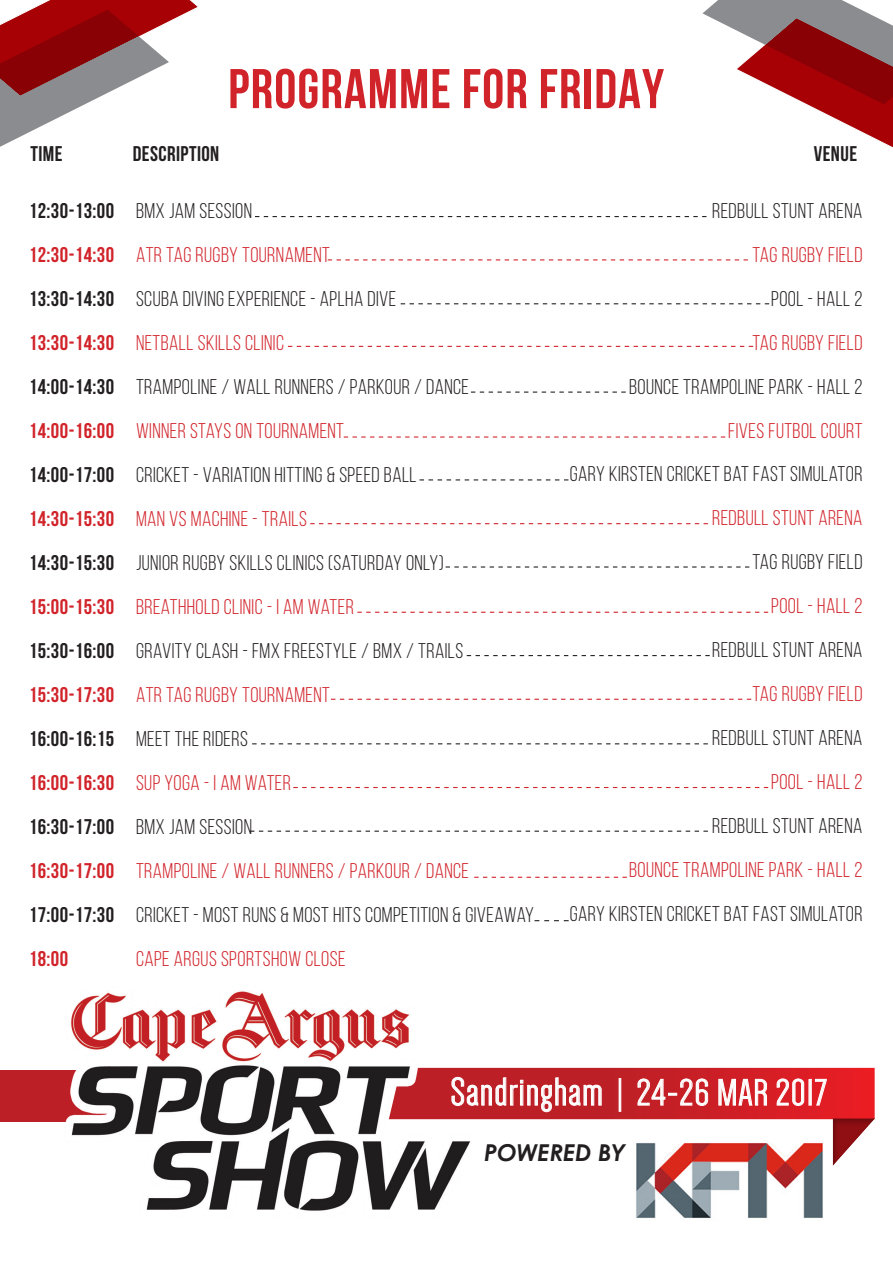
<style>
.page{position:relative;width:893px;height:1263px;background:#fff}
.page>*{position:absolute;margin:0;border:0;box-sizing:border-box;transform-origin:0 0}
.t1{font:700 55.8px "Bebas Neue";letter-spacing:.02em;color:#d1232a}
.t2{font:38.25px "Dense";letter-spacing:.02em;color:#fff;scale:1.14 1}
.t3{font:italic 700 23.25px "Century Gothic";color:#231f20}
.t4{font:21.3px "Bebas Neue";letter-spacing:.02em;color:#231f20}
.t5{font:21.3px "Bebas Neue";letter-spacing:.02em;color:#d1232a}
.t6{font:700 21.3px "Bebas Neue";letter-spacing:.02em;color:#231f20}
.t7{font:700 21.3px "Bebas Neue";letter-spacing:.02em;color:#d1232a}
.s1{font-size:40.5px}
.s2{font-family:"Century Gothic";font-weight:700;font-size:36.75px}
</style>
<div class="page">
<div style="left:0;top:1070px;width:370px;height:52px;background:#bc2026"></div>
<svg style="left:328px;top:259px;width:420px;height:1px"></svg>
<svg style="left:255px;top:216px;width:451px;height:1px"></svg>
<svg style="left:401px;top:303px;width:368px;height:1px"></svg>
<svg style="left:288px;top:346px;width:465px;height:1px"></svg>
<svg style="left:344px;top:436px;width:381px;height:2px"></svg>
<svg style="left:471px;top:392px;width:155px;height:1px"></svg>
<svg style="left:252px;top:743px;width:456px;height:1px"></svg>
<svg style="left:310px;top:523px;width:398px;height:1px"></svg>
<svg style="left:446px;top:566px;width:303px;height:1px"></svg>
<svg style="left:419px;top:479px;width:149px;height:1px"></svg>
<svg style="left:534px;top:920px;width:35px;height:1px"></svg>
<svg style="left:0;top:0;width:198px;height:147px"></svg>
<svg style="left:357px;top:612px;width:411px;height:1px"></svg>
<svg style="left:467px;top:655px;width:243px;height:1px"></svg>
<svg style="left:331px;top:699px;width:420px;height:1px"></svg>
<svg style="left:293px;top:787px;width:475px;height:1px"></svg>
<svg style="left:250px;top:831px;width:458px;height:1px"></svg>
<svg style="left:474px;top:877px;width:153px;height:1px"></svg>
<svg style="left:702px;top:0;width:191px;height:148px"></svg>
<svg style="left:481px;top:1068px;width:394px;height:98px"></svg>
<img style="left:633px;top:1140px;width:192px;height:78px">
<img style="left:65px;top:991px;width:416px;height:220px">
<p class="t1" style="left:228px;top:58px;width:437px">PROGRAMME FOR FRIDAY</p>
<p class="t6" style="left:30px;top:142px;width:34px">TIME</p>
<p class="t6" style="left:133px;top:142px;width:88px">DESCRIPTION</p>
<p class="t6" style="left:814px;top:142px;width:45px">VENUE</p>
<p class="t6" style="left:29px;top:199px;width:87px">12:30-13:00</p>
<p class="t7" style="left:29px;top:243px;width:87px">12:30-14:30</p>
<p class="t6" style="left:29px;top:287px;width:87px">13:30-14:30</p>
<p class="t7" style="left:29px;top:331px;width:87px">13:30-14:30</p>
<p class="t6" style="left:29px;top:375px;width:87px">14:00-14:30</p>
<p class="t7" style="left:29px;top:419px;width:87px">14:00-16:00</p>
<p class="t6" style="left:29px;top:463px;width:87px">14:00-17:00</p>
<p class="t7" style="left:29px;top:507px;width:87px">14:30-15:30</p>
<p class="t6" style="left:29px;top:551px;width:87px">14:30-15:30</p>
<p class="t7" style="left:29px;top:595px;width:87px">15:00-15:30</p>
<p class="t6" style="left:29px;top:639px;width:87px">15:30-16:00</p>
<p class="t7" style="left:29px;top:683px;width:87px">15:30-17:30</p>
<p class="t6" style="left:29px;top:727px;width:87px">16:00-16:15</p>
<p class="t7" style="left:29px;top:771px;width:87px">16:00-16:30</p>
<p class="t6" style="left:29px;top:815px;width:87px">16:30-17:00</p>
<p class="t7" style="left:29px;top:859px;width:87px">16:30-17:00</p>
<p class="t6" style="left:29px;top:902px;width:87px">17:00-17:30</p>
<p class="t7" style="left:29px;top:946px;width:41px">18:00</p>
<p class="t4" style="left:136px;top:199px;width:118px">BMX JAM SESSION</p>
<p class="t5" style="left:136px;top:243px;width:195px">ATR TAG RUGBY TOURNAMENT</p>
<p class="t4" style="left:136px;top:287px;width:262px">SCUBA DIVING EXPERIENCE - APLHA DIVE</p>
<p class="t5" style="left:136px;top:331px;width:149px">NETBALL SKILLS CLINIC</p>
<p class="t4" style="left:136px;top:375px;width:335px">TRAMPOLINE / WALL RUNNERS / PARKOUR / DANCE</p>
<p class="t5" style="left:136px;top:419px;width:209px">WINNER STAYS ON TOURNAMENT</p>
<p class="t4" style="left:136px;top:463px;width:282px">CRICKET - VARIATION HITTING &amp; SPEED BALL</p>
<p class="t5" style="left:136px;top:507px;width:173px">MAN VS MACHINE - TRAILS</p>
<p class="t4" style="left:136px;top:551px;width:309px">JUNIOR RUGBY SKILLS CLINICS (SATURDAY ONLY)</p>
<p class="t5" style="left:136px;top:595px;width:219px">BREATHHOLD CLINIC - I AM WATER</p>
<p class="t4" style="left:136px;top:639px;width:329px">GRAVITY CLASH - FMX FREESTYLE / BMX / TRAILS</p>
<p class="t5" style="left:136px;top:683px;width:195px">ATR TAG RUGBY TOURNAMENT</p>
<p class="t4" style="left:136px;top:727px;width:113px">MEET THE RIDERS</p>
<p class="t5" style="left:136px;top:771px;width:156px">SUP YOGA - I AM WATER</p>
<p class="t4" style="left:136px;top:815px;width:118px">BMX JAM SESSION</p>
<p class="t5" style="left:136px;top:859px;width:335px">TRAMPOLINE / WALL RUNNERS / PARKOUR / DANCE</p>
<p class="t4" style="left:136px;top:903px;width:400px">CRICKET - MOST RUNS &amp; MOST HITS COMPETITION &amp; GIVEAWAY</p>
<p class="t5" style="left:136px;top:947px;width:211px">CAPE ARGUS SPORTSHOW CLOSE</p>
<p class="t4" style="left:712px;top:199px;width:152px">REDBULL STUNT ARENA</p>
<p class="t5" style="left:752px;top:243px;width:112px">TAG RUGBY FIELD</p>
<p class="t4" style="left:771px;top:287px;width:93px">POOL - HALL 2</p>
<p class="t5" style="left:752px;top:331px;width:112px">TAG RUGBY FIELD</p>
<p class="t4" style="left:629px;top:375px;width:235px">BOUNCE TRAMPOLINE PARK - HALL 2</p>
<p class="t5" style="left:728px;top:419px;width:136px">FIVES FUTBOL COURT</p>
<p class="t4" style="left:570px;top:463px;width:294px">GARY KIRSTEN CRICKET BAT FAST SIMULATOR</p>
<p class="t5" style="left:712px;top:507px;width:152px">REDBULL STUNT ARENA</p>
<p class="t4" style="left:752px;top:551px;width:112px">TAG RUGBY FIELD</p>
<p class="t5" style="left:771px;top:595px;width:93px">POOL - HALL 2</p>
<p class="t4" style="left:712px;top:639px;width:152px">REDBULL STUNT ARENA</p>
<p class="t5" style="left:752px;top:683px;width:112px">TAG RUGBY FIELD</p>
<p class="t4" style="left:712px;top:726px;width:152px">REDBULL STUNT ARENA</p>
<p class="t5" style="left:771px;top:770px;width:93px">POOL - HALL 2</p>
<p class="t4" style="left:712px;top:814px;width:152px">REDBULL STUNT ARENA</p>
<p class="t5" style="left:629px;top:858px;width:235px">BOUNCE TRAMPOLINE PARK - HALL 2</p>
<p class="t4" style="left:570px;top:902px;width:294px">GARY KIRSTEN CRICKET BAT FAST SIMULATOR</p>
<p class="t2" style="left:450px;top:1074px;width:332px"><span class="s1">Sandringham</span> <span class="s2">|</span> 24-26 MAR 2017</p>
<p class="t3" style="left:484px;top:1137px;width:143px">POWERED BY</p>
</div>
